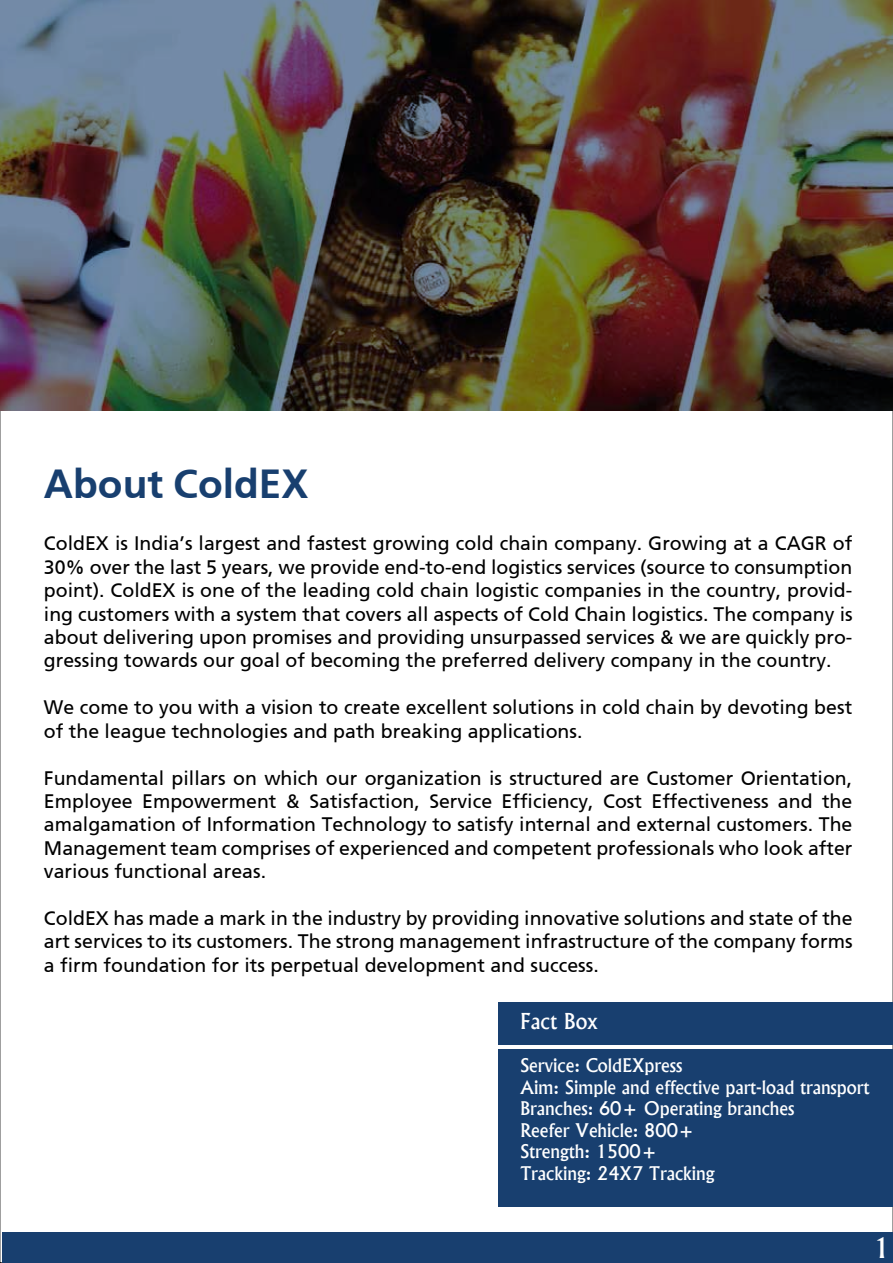
<style>
.page{position:relative;width:893px;height:1263px;background:#fff}
.page>*{position:absolute;margin:0;border:0;box-sizing:border-box;transform-origin:0 0}
.t1{font:700 40.5px "Frutiger";color:#183f6f}
.t2{font:500 27px "Albertus";color:#fff}
.t3{font:500 21px "Albertus";color:#fff}
.t4{font:19.5px/23.4px "Frutiger Roman";color:#010101;text-align:justify}
.t5{font:500 18px/21.6px "Albertus";color:#fff}
</style>
<div class="page">
<div style="left:2px;top:1232px;width:891px;height:31px;background:#183f6f"></div>
<img style="left:0;top:0;width:893px;height:411px">
<div style="left:499px;top:1049px;width:394px;height:157px;background:#183f6f"></div>
<div style="left:499px;top:1002px;width:394px;height:42px;background:#183f6f"></div>
<h1 class="t1" style="left:44px;top:460px;width:266px">About ColdEX</h1>
<p class="t4" style="left:44px;top:532px;width:810px">ColdEX is India’s largest and fastest growing cold chain company. Growing at a CAGR of 30% over the last 5 years, we provide end-to-end logistics services (source to consumption point). ColdEX is one of the leading cold chain logistic companies in the country, provid&shy;ing customers with a system that covers all aspects of Cold Chain logistics. The company is about delivering upon promises and providing unsurpassed services &amp; we are quickly pro&shy;gressing towards our goal of becoming the preferred delivery company in the country.</p>
<p class="t4" style="left:44px;top:696px;width:810px">We come to you with a vision to create excellent solutions in cold chain by devoting best of the league technologies and path breaking applications.</p>
<p class="t4" style="left:44px;top:766px;width:810px">Fundamental pillars on which our organization is structured are Customer Orientation, Employee Empowerment &amp; Satisfaction, Service Efficiency, Cost Effectiveness and the amalgamation of Information Technology to satisfy internal and external customers. The Management team comprises of experienced and competent professionals who look after various functional areas.</p>
<p class="t4" style="left:44px;top:906px;width:810px">ColdEX has made a mark in the industry by providing innovative solutions and state of the art services to its customers. The strong management infrastructure of the company forms a firm foundation for its perpetual development and success.</p>
<p class="t3" style="left:520px;top:1008px;width:79px">Fact Box</p>
<p class="t5" style="left:520px;top:1055px;width:351px">Service: ColdEXpress<br>Aim: Simple and effective part-load transport<br>Branches: 60+ Operating branches<br>Reefer Vehicle: 800+<br>Strength: 1500+<br>Tracking: 24X7 Tracking</p>
<h2 class="t2" style="left:873px;top:1232px;width:18px">1</h2>
</div>
